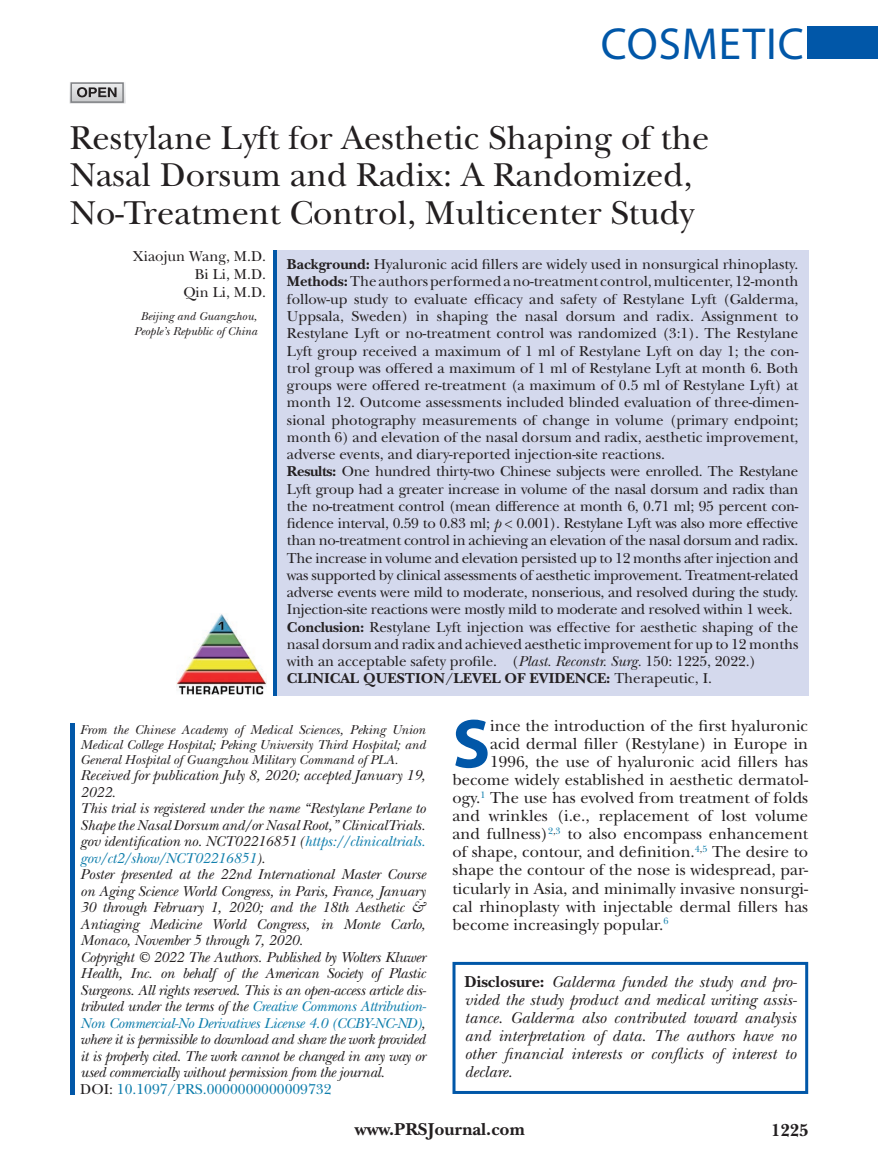
<style>
.page{position:relative;width:878px;height:1175px;background:#fff}
.page>*{position:absolute;margin:0;border:0;box-sizing:border-box;transform-origin:0 0}
.t1{font:700 69.9px "Myriad Pro";color:#0157a8}
.t2{font:45px "Myriad Pro";letter-spacing:.02em;color:#0157a8}
.t3{font:34.5px/37.5px "New Baskerville Std";color:#231f20}
.t4{font:700 18px "New Baskerville Std";color:#231f20}
.t5{font:16.5px "New Baskerville Std";color:#231f20}
.t6{font:italic 16.5px/18px "New Baskerville Std";color:#231f20;text-align:justify}
.t7{font:15px/17.2px "New Baskerville Std";letter-spacing:-.005em;color:#231f20;text-align:right}
.t8{font:italic 15px/16.5px "New Baskerville Std";letter-spacing:-.01em;color:#231f20}
.t9{font:italic 13.5px/15px "New Baskerville Std";color:#231f20;text-align:justify}
.t10{font:italic 12px/15px "New Baskerville Std";color:#231f20;text-align:center}
.s1{font-weight:700}
.s2{font-style:italic}
.s3{color:#0f7eac}
.s4{font-style:normal}
.s5{font-style:normal;color:#0f7eac}
.s6{font-weight:700;font-style:normal}
</style>
<div class="page">
<div style="left:807px;top:26px;width:71px;height:33px;background:#0157a8"></div>
<hr style="left:70px;top:723px;width:4px;height:48px;background:#0157a8">
<hr style="left:70px;top:770px;width:4px;height:34px;background:#0157a8">
<hr style="left:70px;top:803px;width:4px;height:67px;background:#0157a8">
<hr style="left:70px;top:869px;width:4px;height:84px;background:#0157a8">
<hr style="left:70px;top:951px;width:4px;height:134px;background:#0157a8">
<hr style="left:70px;top:1076px;width:4px;height:18px;background:#0157a8">
<div style="left:273px;top:125px;width:535px;height:571px;background:#d4d9ed"></div>
<div style="left:273px;top:245px;width:535px;height:5px;background:#fff"></div>
<hr style="left:273px;top:250px;width:3px;height:24px;background:#0157a8">
<hr style="left:273px;top:267px;width:3px;height:197px;background:#0157a8">
<hr style="left:273px;top:457px;width:3px;height:162px;background:#0157a8">
<hr style="left:273px;top:612px;width:3px;height:59px;background:#0157a8">
<hr style="left:273px;top:664px;width:3px;height:32px;background:#0157a8">
<div style="left:70px;top:125px;width:738px;height:123px;background:#fff"></div>
<div style="left:452px;top:961px;width:356px;height:133px;border:3px solid #0157a8"></div>
<img style="left:176px;top:614px;width:90px;height:81px">
<img style="left:70px;top:83px;width:55px;height:21px">
<div style="left:70px;top:82px;width:54px;height:21px;border:2px solid #808285"></div>
<svg style="left:77px;top:87px;width:39px;height:10px"></svg>
<h2 class="t2" style="left:600px;top:16px;width:204px">COSMETIC</h2>
<h3 class="t3" style="left:70px;top:119px;width:641px">Restylane Lyft for Aesthetic Shaping of the<br>Nasal Dorsum and Radix: A Randomized,<br>No-Treatment Control, Multicenter Study</h3>
<p class="t7" style="left:133px;top:247px;width:135px;line-height:18px">Xiaojun Wang, M.D.<br>Bi Li, M.D.<br>Qin Li, M.D.</p>
<p class="t10" style="left:134px;top:309px;width:124px">Beijing and Guangzhou,<br>People’s Republic of China</p>
<p class="t7" style="left:287px;top:256px;width:513px;text-align:left"><span class="s1">Background:</span> Hyaluronic acid fillers are widely used in nonsurgical rhinoplasty.<br><span class="s1">Methods:</span> The authors performed a no-treatment control, multicenter, 12-month follow-up study to evaluate efficacy and safety of Restylane Lyft (Galderma, Uppsala, Sweden) in shaping the nasal dorsum and radix. Assignment to Restylane Lyft or no-treatment control was randomized (3:1). The Restylane Lyft group received a maximum of 1 ml of Restylane Lyft on day 1; the con&shy;trol group was offered a maximum of 1 ml of Restylane Lyft at month 6. Both groups were offered re-treatment (a maximum of 0.5 ml of Restylane Lyft) at month 12. Outcome assessments included blinded evaluation of three-dimen&shy;sional photography measurements of change in volume (primary endpoint; month 6) and elevation of the nasal dorsum and radix, aesthetic improvement, adverse events, and diary-reported injection-site reactions.<br><span class="s1">Results:</span> One hundred thirty-two Chinese subjects were enrolled. The Restylane Lyft group had a greater increase in volume of the nasal dorsum and radix than the no-treatment control (mean difference at month 6, 0.71 ml; 95 percent con&shy;fidence interval, 0.59 to 0.83 ml; <span class="s2">p</span> &lt; 0.001). Restylane Lyft was also more effective than no-treatment control in achieving an elevation of the nasal dorsum and radix.<br>The increase in volume and elevation persisted up to 12 months after injection and was supported by clinical assessments of aesthetic improvement. Treatment-related adverse events were mild to moderate, nonserious, and resolved during the study.<br>Injection-site reactions were mostly mild to moderate and resolved within 1 week.<br><span class="s1">Conclusion:</span> Restylane Lyft injection was effective for aesthetic shaping of the nasal dorsum and radix and achieved aesthetic improvement for up to 12 months with an acceptable safety profile. (<span class="s2">Plast. Reconstr. Surg.</span> 150: 1225, 2022.)<br><span class="s1">CLINICAL QUESTION/LEVEL OF EVIDENCE:</span> Therapeutic, I.</p>
<p class="t9" style="left:80px;top:722px;width:347px">From the Chinese Academy of Medical Sciences, Peking Union Medical College Hospital; Peking University Third Hospital; and General Hospital of Guangzhou Military Command of PLA.</p>
<p class="t8" style="left:80px;top:767px;width:347px">Received for publication July 8, 2020; accepted January 19, 2022.<br>This trial is registered under the name “Restylane Perlane to Shape the Nasal Dorsum and/or Nasal Root,” ClinicalTrials. gov identification no. NCT02216851 (<span class="s3">https://clinicaltrials. gov/ct2/show/NCT02216851</span>).<br>Poster presented at the 22nd International Master Course on Aging Science World Congress, in Paris, France, January 30 through February 1, 2020; and the 18th Aesthetic &amp; Antiaging Medicine World Congress, in Monte Carlo, Monaco, November 5 through 7, 2020.<br>Copyright © 2022 The Authors. Published by Wolters Kluwer Health, Inc. on behalf of the American Society of Plastic Surgeons. All rights reserved. This is an open-access article dis&shy;tributed under the terms of the <span class="s3">Creative Commons Attribution-Non Commercial-No Derivatives License 4.0 (CCBY-NC-ND)</span>, where it is permissible to download and share the work provided it is properly cited. The work cannot be changed in any way or used commercially without permission from the journal.<br><span class="s4">DOI:</span> <span class="s5">10.1097/PRS.0000000000009732</span></p>
<h1 class="t1" style="left:452px;top:698px;width:39px">S</h1>
<p class="t5" style="left:490px;top:716px;width:319px">ince the introduction of the first hyaluronic</p>
<p class="t5" style="left:490px;top:734px;width:319px">acid dermal filler (Restylane) in Europe in</p>
<p class="t5" style="left:490px;top:752px;width:319px">1996, the use of hyaluronic acid fillers has</p>
<p class="t5" style="left:452px;top:770px;width:357px">become widely established in aesthetic dermatol-</p>
<p class="t5" style="left:452px;top:788px;width:357px">ogy.<sup>1</sup> The use has evolved from treatment of folds</p>
<p class="t5" style="left:452px;top:806px;width:357px">and wrinkles (i.e., replacement of lost volume</p>
<p class="t5" style="left:452px;top:824px;width:357px">and fullness)<sup>2</sup><sup>,</sup><sup>3</sup> to also encompass enhancement</p>
<p class="t5" style="left:452px;top:842px;width:357px">of shape, contour, and definition.<sup>4</sup><sup>,</sup><sup>5</sup> The desire to</p>
<p class="t5" style="left:452px;top:860px;width:357px">shape the contour of the nose is widespread, par-</p>
<p class="t5" style="left:452px;top:878px;width:357px">ticularly in Asia, and minimally invasive nonsurgi-</p>
<p class="t5" style="left:452px;top:896px;width:357px">cal rhinoplasty with injectable dermal fillers has</p>
<p class="t5" style="left:452px;top:914px;width:217px">become increasingly popular.<sup>6</sup></p>
<p class="t6" style="left:464px;top:973px;width:334px"><span class="s6">Disclosure:</span> Galderma funded the study and pro&shy;vided the study product and medical writing assis&shy;tance. Galderma also contributed toward analysis and interpretation of data. The authors have no other financial interests or conflicts of interest to declare.</p>
<p class="t4" style="left:355px;top:1118px;width:171px">www.PRSJournal.com</p>
<p class="t4" style="left:771px;top:1119px;width:39px">1225</p>
</div>
